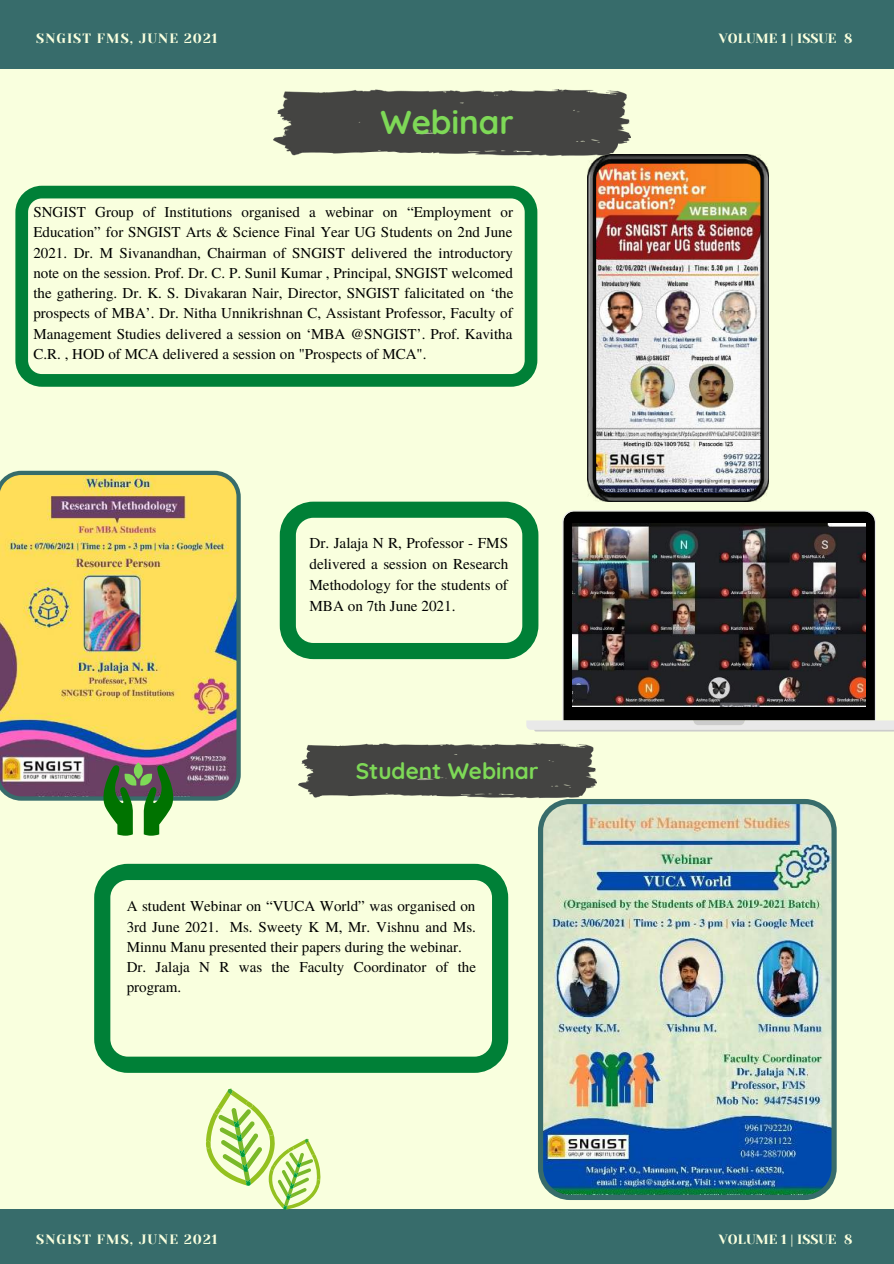
<style>
.page{position:relative;width:894px;height:1264px;background:#fff}
.page>*{position:absolute;margin:0;border:0;box-sizing:border-box;transform-origin:0 0}
.t1{font:700 33px "Quicksand";color:#7ed957}
.t2{font:700 22.5px "Quicksand";color:#7ed957}
.t3{font:15.15px/21px "Te X Gyre Termes";color:#000;text-align:justify}
.t4{font:15px/20.2px "Te X Gyre Termes";color:#000;text-align:justify}
.t5{font:13.5px "Yeseva One";letter-spacing:.08em;color:#f9ffde}
.t6{font:13.35px "Yeseva One";color:#f9ffde}
</style>
<div class="page">
<div style="left:0;top:0;width:893px;height:1263px;background:#f9ffde"></div>
<div style="left:0;top:1209px;width:893px;height:54px;background:#376c6b"></div>
<div style="left:0;top:0;width:893px;height:68px;background:#376c6b"></div>
<svg style="left:15px;top:186px;width:522px;height:201px"></svg>
<img style="left:587px;top:155px;width:181px;height:346px">
<img style="left:273px;top:89px;width:357px;height:68px">
<svg style="left:280px;top:501px;width:247px;height:158px"></svg>
<img style="left:0;top:471px;width:241px;height:329px">
<svg style="left:526px;top:510px;width:350px;height:219px;fill:#000"></svg>
<svg style="left:534px;top:720px;width:359px;height:11px;background:#e1e1e0"></svg>
<img style="left:572px;top:523px;width:292px;height:183px">
<img style="left:298px;top:743px;width:298px;height:55px">
<svg style="left:103px;top:762px;width:70px;height:73px"></svg>
<svg style="left:94px;top:863px;width:414px;height:209px"></svg>
<img style="left:538px;top:799px;width:298px;height:400px">
<svg style="left:205px;top:1088px;width:116px;height:121px"></svg>
<p class="t5" style="left:36px;top:30px;width:183px">SNGIST FMS, JUNE 2021</p>
<p class="t6" style="left:718px;top:30px;width:135px">VOLUME 1 | ISSUE 8</p>
<h1 class="t1" style="left:380px;top:101px;width:135px">Webinar</h1>
<p class="t4" style="left:33px;top:201px;width:481px">SNGIST Group of Institutions organised a webinar on “Employment or Education” for SNGIST Arts &amp; Science Final Year UG Students on 2nd June 2021. Dr. M Sivanandhan, Chairman of SNGIST delivered the introductory note on the session. Prof. Dr. C. P. Sunil Kumar , Principal, SNGIST welcomed the gathering. Dr. K. S. Divakaran Nair, Director, SNGIST falicitated on ‘the prospects of MBA’. Dr. Nitha Unnikrishnan C, Assistant Professor, Faculty of Management Studies delivered a session on ‘MBA @SNGIST’. Prof. Kavitha C.R. , HOD of MCA delivered a session on "Prospects of MCA".</p>
<p class="t3" style="left:309px;top:531px;width:200px">Dr. Jalaja N R, Professor - FMS delivered a session on Research Methodology for the students of MBA on 7th June 2021.</p>
<h2 class="t2" style="left:355px;top:756px;width:184px">Student Webinar</h2>
<p class="t4" style="left:127px;top:895px;width:351px;text-align:left">A student Webinar on “VUCA World” was organised on 3rd June 2021. Ms. Sweety K M, Mr. Vishnu and Ms.<br>Minnu Manu presented their papers during the webinar.<br>Dr. Jalaja N R was the Faculty Coordinator of the program.</p>
<p class="t5" style="left:36px;top:1231px;width:183px">SNGIST FMS, JUNE 2021</p>
<p class="t6" style="left:718px;top:1231px;width:135px">VOLUME 1 | ISSUE 8</p>
</div>
